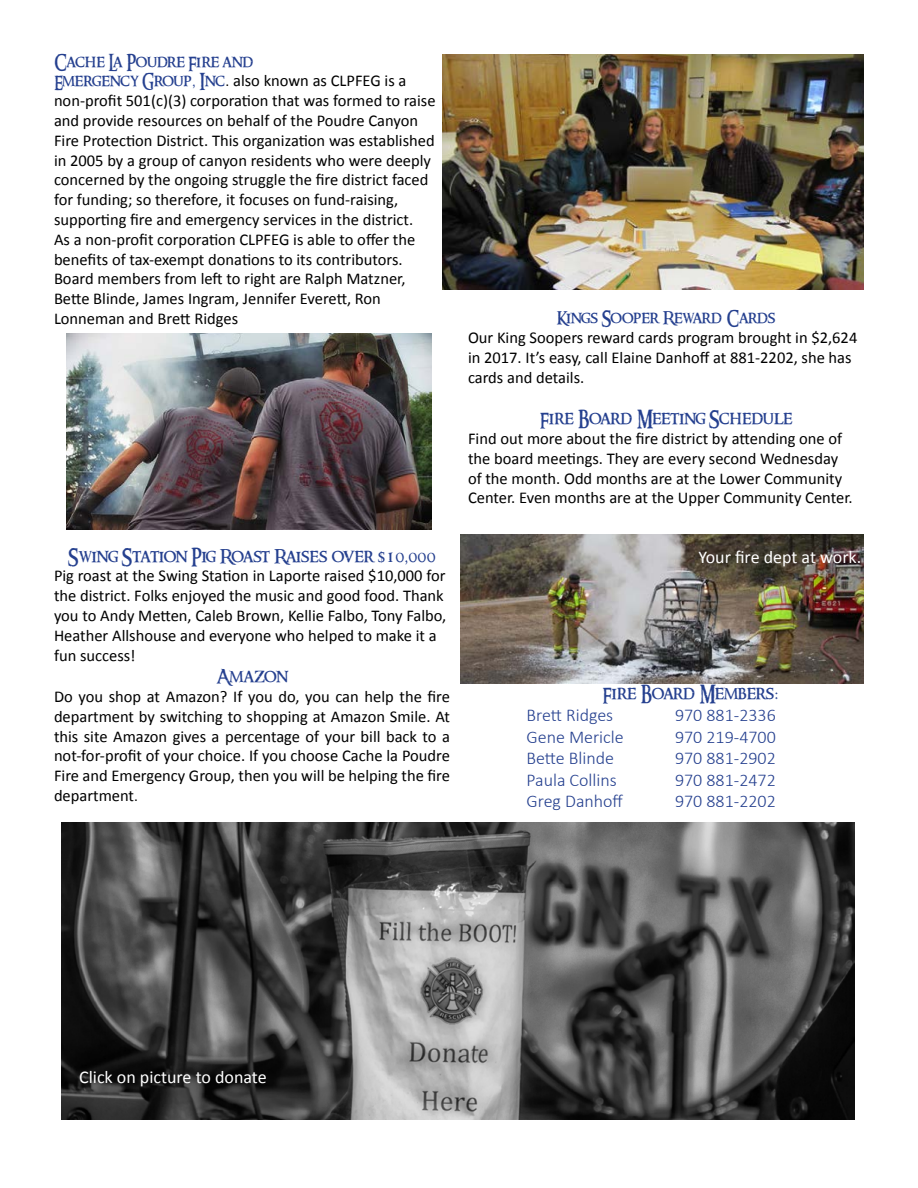
<style>
.page{position:relative;width:918px;height:1188px;background:#fff}
.page>*{position:absolute;margin:0;border:0;box-sizing:border-box;transform-origin:0 0}
.t1{font:300 18px "Calibri";color:#25408f}
.t2{font:500 18px "Ringbearer";letter-spacing:-.025em;color:#25408f}
.t3{font:18px "Calibri";color:#fff}
.t4{font:16.5px/19.8px "Calibri";color:#000}
.t5{font:500 16.5px "Ringbearer";letter-spacing:-.035em;color:#25408f}
.t6{font:500 16.5px "Ringbearer";letter-spacing:-.015em;color:#25408f}
.s1{font-family:"Ringbearer";font-weight:500;color:#25408f}
.s2{font-family:"Arial Narrow"}
</style>
<div class="page">
<img style="left:443px;top:54px;width:421px;height:236px">
<img style="left:461px;top:534px;width:403px;height:149px">
<img style="left:67px;top:333px;width:365px;height:196px">
<img style="left:61px;top:823px;width:794px;height:297px">
<p class="t6" style="left:54px;top:50px;width:202px">Cache La Poudre Fire and</p>
<p class="t4" style="left:54px;top:71px;width:383px"><span class="s1">Emergency Group, Inc</span><span class="s2">.</span> also known as CLPFEG is a non-profit 501(c)(3) corporation that was formed to raise and provide resources on behalf of the Poudre Canyon Fire Protection District. This organization was established in 2005 by a group of canyon residents who were deeply concerned by the ongoing struggle the fire district faced for funding; so therefore, it focuses on fund-raising, supporting fire and emergency services in the district.<br>As a non-profit corporation CLPFEG is able to offer the benefits of tax-exempt donations to its contributors.<br>Board members from left to right are Ralph Matzner, Bette Blinde, James Ingram, Jennifer Everett, Ron Lonneman and Brett Ridges</p>
<p class="t2" style="left:68px;top:543px;width:369px">Swing Station Pig Roast Raises over $10,000</p>
<p class="t4" style="left:54px;top:566px;width:394px">Pig roast at the Swing Station in Laporte raised $10,000 for the district. Folks enjoyed the music and good food. Thank you to Andy Metten, Caleb Brown, Kellie Falbo, Tony Falbo, Heather Allshouse and everyone who helped to make it a fun success!</p>
<p class="t2" style="left:216px;top:664px;width:73px">Amazon</p>
<p class="t4" style="left:54px;top:687px;width:398px;text-align:justify">Do you shop at Amazon? If you do, you can help the fire department by switching to shopping at Amazon Smile. At this site Amazon gives a percentage of your bill back to a not-for-profit of your choice. If you choose Cache la Poudre Fire and Emergency Group, then you will be helping the fire department<span class="s2">.</span></p>
<p class="t5" style="left:556px;top:306px;width:221px">Kings Sooper Reward Cards</p>
<p class="t4" style="left:468px;top:328px;width:391px">Our King Soopers reward cards program brought in $2,624 in 2017. It’s easy, call Elaine Danhoff at 881-2202, she has cards and details.</p>
<p class="t2" style="left:540px;top:406px;width:254px">Fire Board Meeting Schedule</p>
<p class="t4" style="left:468px;top:429px;width:386px">Find out more about the fire district by attending one of the board meetings. They are every second Wednesday of the month. Odd months are at the Lower Community Center. Even months are at the Upper Community Center.</p>
<p class="t3" style="left:698px;top:545px;width:164px">Your fire dept at work.</p>
<p class="t2" style="left:603px;top:681px;width:178px">Fire Board Members:</p>
<p class="t1" style="left:527px;top:704px;width:88px">Brett Ridges</p>
<p class="t1" style="left:675px;top:704px;width:102px">970 881-2336</p>
<p class="t1" style="left:527px;top:726px;width:99px">Gene Mericle</p>
<p class="t1" style="left:675px;top:726px;width:102px">970 219-4700</p>
<p class="t1" style="left:527px;top:747px;width:89px">Bette Blinde</p>
<p class="t1" style="left:675px;top:747px;width:102px">970 881-2902</p>
<p class="t1" style="left:527px;top:769px;width:92px">Paula Collins</p>
<p class="t1" style="left:675px;top:769px;width:102px">970 881-2472</p>
<p class="t1" style="left:527px;top:790px;width:98px">Greg Danhoff</p>
<p class="t1" style="left:675px;top:790px;width:102px">970 881-2202</p>
<p class="t3" style="left:79px;top:1065px;width:189px">Click on picture to donate</p>
</div>
